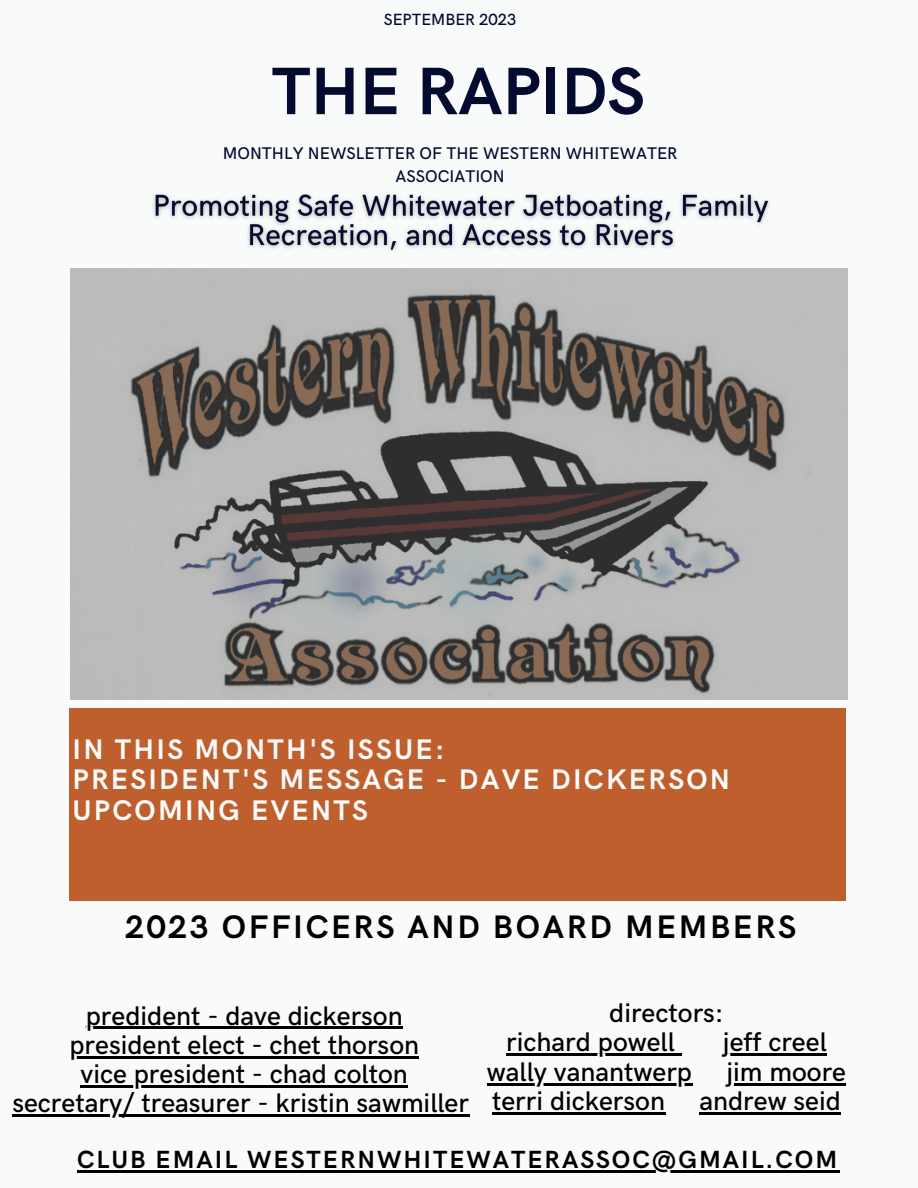
<style>
.page{position:relative;width:918px;height:1188px;background:#f9fbfb}
.page>*{position:absolute;margin:0;border:0;box-sizing:border-box;transform-origin:0 0}
.t1{font:700 67.35px "HK Grotesk";color:#050a30}
.t2{font:700 32.7px "HK Grotesk";letter-spacing:.08em;color:#000}
.t3{font:700 28.35px "HK Grotesk";letter-spacing:.08em;color:#fffdfd}
.t4{font:500 27px "HK Grotesk";color:#000}
.t5{font:700 24.9px "HK Grotesk";letter-spacing:.08em;color:#000}
.t6{font:500 16.95px/23px "HK Grotesk";color:#050a30;text-align:center}
.t7{font:500 16.35px "HK Grotesk";color:#050a30}
</style>
<div class="page">
<img style="left:70px;top:269px;width:777px;height:431px">
<div style="left:69px;top:708px;width:776px;height:192px;background:#bf5f2d"></div>
<hr style="left:86px;top:1027px;width:317px;height:2px;background:#000">
<hr style="left:69px;top:1056px;width:350px;height:2px;background:#000">
<hr style="left:81px;top:1085px;width:327px;height:3px;background:#000">
<hr style="left:12px;top:1115px;width:458px;height:2px;background:#000">
<hr style="left:506px;top:1054px;width:169px;height:2px;background:#000">
<svg style="left:675px;top:1054px;width:7px;height:2px"></svg>
<hr style="left:723px;top:1054px;width:104px;height:2px;background:#000">
<hr style="left:487px;top:1083px;width:205px;height:2px;background:#000">
<hr style="left:726px;top:1083px;width:120px;height:2px;background:#000">
<hr style="left:492px;top:1112px;width:173px;height:2px;background:#000">
<hr style="left:699px;top:1112px;width:142px;height:2px;background:#000">
<hr style="left:77px;top:1170px;width:762px;height:3px;background:#000">
<img style="left:153px;top:193px;width:616px;height:58px">
<p class="t7" style="left:384px;top:10px;width:134px">SEPTEMBER 2023</p>
<p class="t1" style="left:272px;top:54px;width:375px">THE RAPIDS</p>
<p class="t6" style="left:223px;top:143px;width:456px">MONTHLY NEWSLETTER OF THE WESTERN WHITEWATER<br>ASSOCIATION</p>
<p class="t3" style="left:73px;top:734px;width:373px">IN THIS MONTH'S ISSUE:</p>
<p class="t3" style="left:73px;top:764px;width:659px">PRESIDENT'S MESSAGE - DAVE DICKERSON</p>
<p class="t3" style="left:73px;top:794px;width:297px">UPCOMING EVENTS</p>
<p class="t2" style="left:125px;top:909px;width:673px">2023 OFFICERS AND BOARD MEMBERS</p>
<p class="t4" style="left:86px;top:1000px;width:319px">predident - dave dickerson</p>
<p class="t4" style="left:69px;top:1030px;width:351px">president elect - chet thorson</p>
<p class="t4" style="left:81px;top:1059px;width:329px">vice president - chad colton</p>
<p class="t4" style="left:12px;top:1088px;width:458px">secretary/ treasurer - kristin sawmiller</p>
<p class="t4" style="left:609px;top:998px;width:116px">directors:</p>
<p class="t4" style="left:506px;top:1027px;width:170px">richard powell</p>
<p class="t4" style="left:723px;top:1027px;width:105px">jeff creel</p>
<p class="t4" style="left:487px;top:1056px;width:207px">wally vanantwerp</p>
<p class="t4" style="left:726px;top:1056px;width:121px">jim moore</p>
<p class="t4" style="left:492px;top:1086px;width:174px">terri dickerson</p>
<p class="t4" style="left:699px;top:1086px;width:143px">andrew seid</p>
<p class="t5" style="left:77px;top:1146px;width:762px">CLUB EMAIL WESTERNWHITEWATERASSOC@GMAIL.COM</p>
</div>
